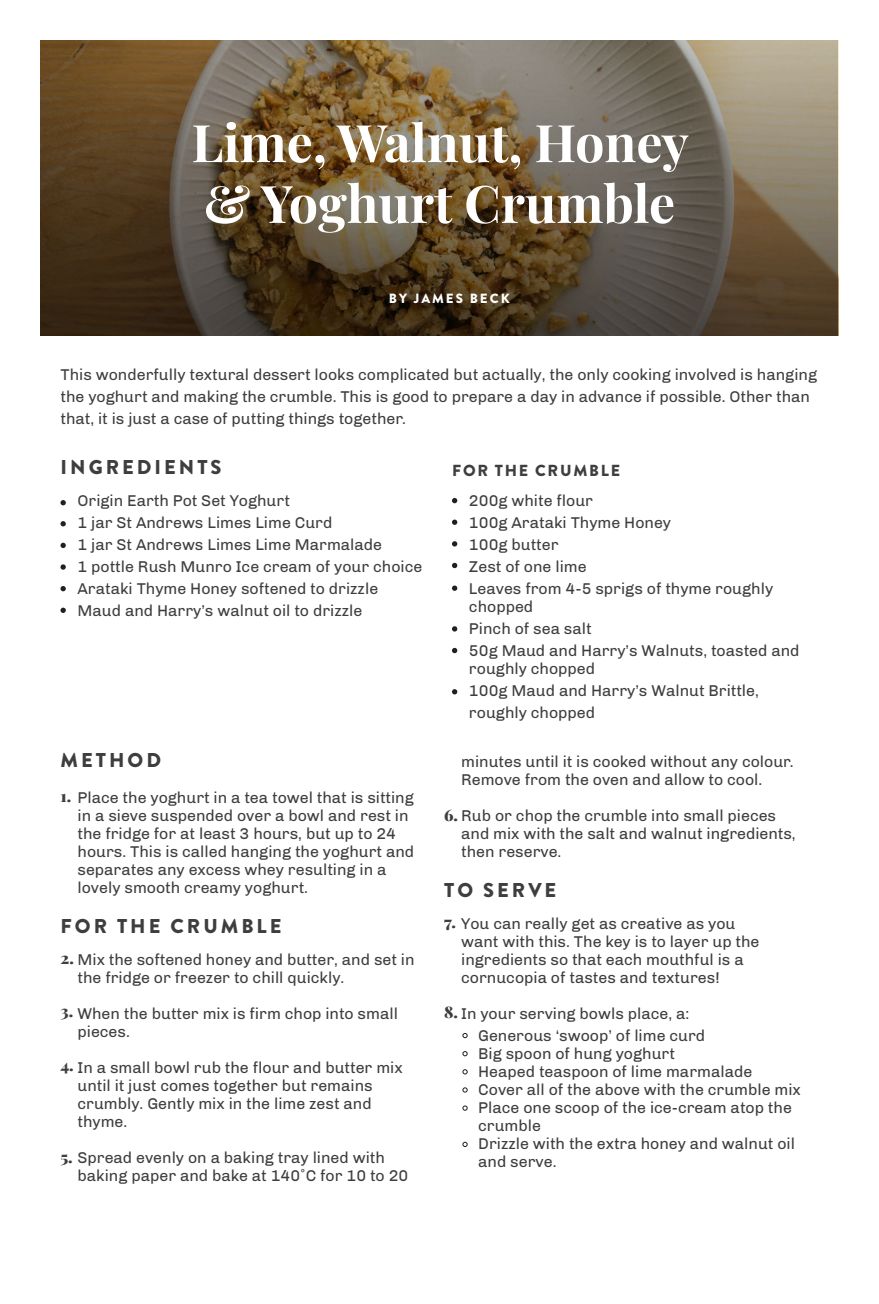
<style>
.page{position:relative;width:879px;height:1304px;background:#fff}
.page>*{position:absolute;margin:0;border:0;box-sizing:border-box;transform-origin:0 0}
.t1{font:700 52px/60.8px "Playfair Display";color:#fff}
.t2{font:900 20px "Brandon Grotesque";letter-spacing:.15em;color:#3e3e3f}
.t3{font:16px/18px "Chivo";color:#3e3e3f}
.t4{font:900 16px "Brandon Grotesque";letter-spacing:.11em;color:#3e3e3f}
.t5{font:900 16px "Playfair Display";color:#3e3e3f}
.t6{font:900 13.4px "Brandon Grotesque";letter-spacing:.15em;color:#fff}
.s1{font-family:"Playfair Display";font-weight:900}
</style>
<div class="page">
<svg style="left:41px;top:40px;width:797px;height:296px;background:#66563e"></svg>
<svg style="left:60px;top:500px;width:6px;height:5px"></svg>
<svg style="left:60px;top:521px;width:6px;height:5px"></svg>
<svg style="left:60px;top:543px;width:6px;height:5px"></svg>
<svg style="left:60px;top:564px;width:6px;height:6px"></svg>
<svg style="left:60px;top:586px;width:6px;height:5px"></svg>
<svg style="left:452px;top:498px;width:5px;height:5px"></svg>
<svg style="left:452px;top:520px;width:5px;height:5px"></svg>
<svg style="left:452px;top:563px;width:5px;height:5px"></svg>
<svg style="left:452px;top:586px;width:5px;height:5px"></svg>
<svg style="left:452px;top:541px;width:5px;height:6px"></svg>
<svg style="left:60px;top:608px;width:6px;height:5px"></svg>
<svg style="left:452px;top:626px;width:5px;height:6px"></svg>
<svg style="left:452px;top:648px;width:5px;height:5px"></svg>
<svg style="left:452px;top:689px;width:5px;height:5px"></svg>
<svg style="left:462px;top:1051px;width:5px;height:5px"></svg>
<svg style="left:462px;top:1069px;width:5px;height:5px"></svg>
<svg style="left:462px;top:1087px;width:5px;height:5px"></svg>
<svg style="left:462px;top:1106px;width:5px;height:5px"></svg>
<svg style="left:462px;top:1142px;width:5px;height:5px"></svg>
<svg style="left:462px;top:1033px;width:5px;height:5px"></svg>
<p class="t1" style="left:192px;top:108px;width:499px">Lime, Walnut, Honey &amp; Yoghurt Crumble</p>
<p class="t6" style="left:389px;top:289px;width:122px">BY JAMES BECK</p>
<p class="t3" style="left:60px;top:363px;width:758px;line-height:22px">This wonderfully textural dessert looks complicated but actually, the only cooking involved is hanging the yoghurt and making the crumble. This is good to prepare a day in advance if possible. Other than that, it is just a case of putting things together.</p>
<p class="t2" style="left:61px;top:453px;width:162px">INGREDIENTS</p>
<p class="t3" style="left:77px;top:492px;width:214px">Origin Earth Pot Set Yoghurt</p>
<p class="t3" style="left:77px;top:514px;width:256px">1 jar St Andrews Limes Lime Curd</p>
<p class="t3" style="left:77px;top:536px;width:306px">1 jar St Andrews Limes Lime Marmalade</p>
<p class="t3" style="left:77px;top:558px;width:346px">1 pottle Rush Munro Ice cream of your choice</p>
<p class="t3" style="left:77px;top:580px;width:302px">Arataki Thyme Honey softened to drizzle</p>
<p class="t3" style="left:77px;top:602px;width:286px">Maud and Harry’s walnut oil to drizzle</p>
<p class="t4" style="left:452px;top:459px;width:169px">FOR THE CRUMBLE</p>
<p class="t3" style="left:469px;top:491px;width:126px">200g white flour</p>
<p class="t3" style="left:469px;top:513px;width:204px">100g Arataki Thyme Honey</p>
<p class="t3" style="left:469px;top:535px;width:91px">100g butter</p>
<p class="t3" style="left:469px;top:557px;width:119px">Zest of one lime</p>
<p class="t3" style="left:469px;top:579px;width:306px">Leaves from 4-5 sprigs of thyme roughly chopped</p>
<p class="t3" style="left:469px;top:619px;width:124px">Pinch of sea salt</p>
<p class="t3" style="left:469px;top:641px;width:332px">50g Maud and Harry’s Walnuts, toasted and roughly chopped</p>
<p class="t3" style="left:469px;top:679px;width:291px;line-height:22px">100g Maud and Harry’s Walnut Brittle, roughly chopped</p>
<p class="t2" style="left:61px;top:746px;width:102px">METHOD</p>
<p class="t3" style="left:77px;top:789px;width:338px;text-indent:-17px"><span class="s1">1.</span> Place the yoghurt in a tea towel that is sitting in a sieve suspended over a bowl and rest in the fridge for at least 3 hours, but up to 24 hours. This is called hanging the yoghurt and separates any excess whey resulting in a lovely smooth creamy yoghurt.</p>
<p class="t2" style="left:61px;top:912px;width:222px">FOR THE CRUMBLE</p>
<p class="t3" style="left:77px;top:951px;width:338px;text-indent:-17px"><span class="s1">2.</span> Mix the softened honey and butter, and set in the fridge or freezer to chill quickly.</p>
<p class="t3" style="left:77px;top:1005px;width:322px">When the butter mix is firm chop into small pieces.</p>
<p class="t3" style="left:77px;top:1059px;width:327px">In a small bowl rub the flour and butter mix until it just comes together but remains crumbly. Gently mix in the lime zest and thyme.</p>
<p class="t3" style="left:77px;top:1149px;width:332px;text-indent:-17px"><span class="s1">5.</span> Spread evenly on a baking tray lined with baking paper and bake at 140˚C for 10 to 20</p>
<p class="t5" style="left:60px;top:998px;width:14px">3.</p>
<p class="t5" style="left:60px;top:1052px;width:15px">4.</p>
<p class="t3" style="left:461px;top:753px;width:334px">minutes until it is cooked without any colour.<br>Remove from the oven and allow to cool.</p>
<p class="t3" style="left:461px;top:807px;width:336px;text-indent:-17px"><span class="s1">6.</span> Rub or chop the crumble into small pieces and mix with the salt and walnut ingredients, then reserve.</p>
<p class="t2" style="left:444px;top:876px;width:113px">TO SERVE</p>
<p class="t3" style="left:461px;top:915px;width:300px;text-indent:-17px"><span class="s1">7.</span> You can really get as creative as you want with this. The key is to layer up the ingredients so that each mouthful is a cornucopia of tastes and textures!</p>
<p class="t3" style="left:444px;top:1005px;width:247px"><span class="s1">8.</span> In your serving bowls place, a:</p>
<p class="t3" style="left:478px;top:1027px;width:228px">Generous ‘swoop’ of lime curd</p>
<p class="t3" style="left:478px;top:1045px;width:198px">Big spoon of hung yoghurt</p>
<p class="t3" style="left:478px;top:1063px;width:276px">Heaped teaspoon of lime marmalade</p>
<p class="t3" style="left:478px;top:1081px;width:324px">Cover all of the above with the crumble mix</p>
<p class="t3" style="left:478px;top:1099px;width:315px">Place one scoop of the ice-cream atop the crumble</p>
<p class="t3" style="left:478px;top:1135px;width:318px">Drizzle with the extra honey and walnut oil and serve.</p>
</div>
